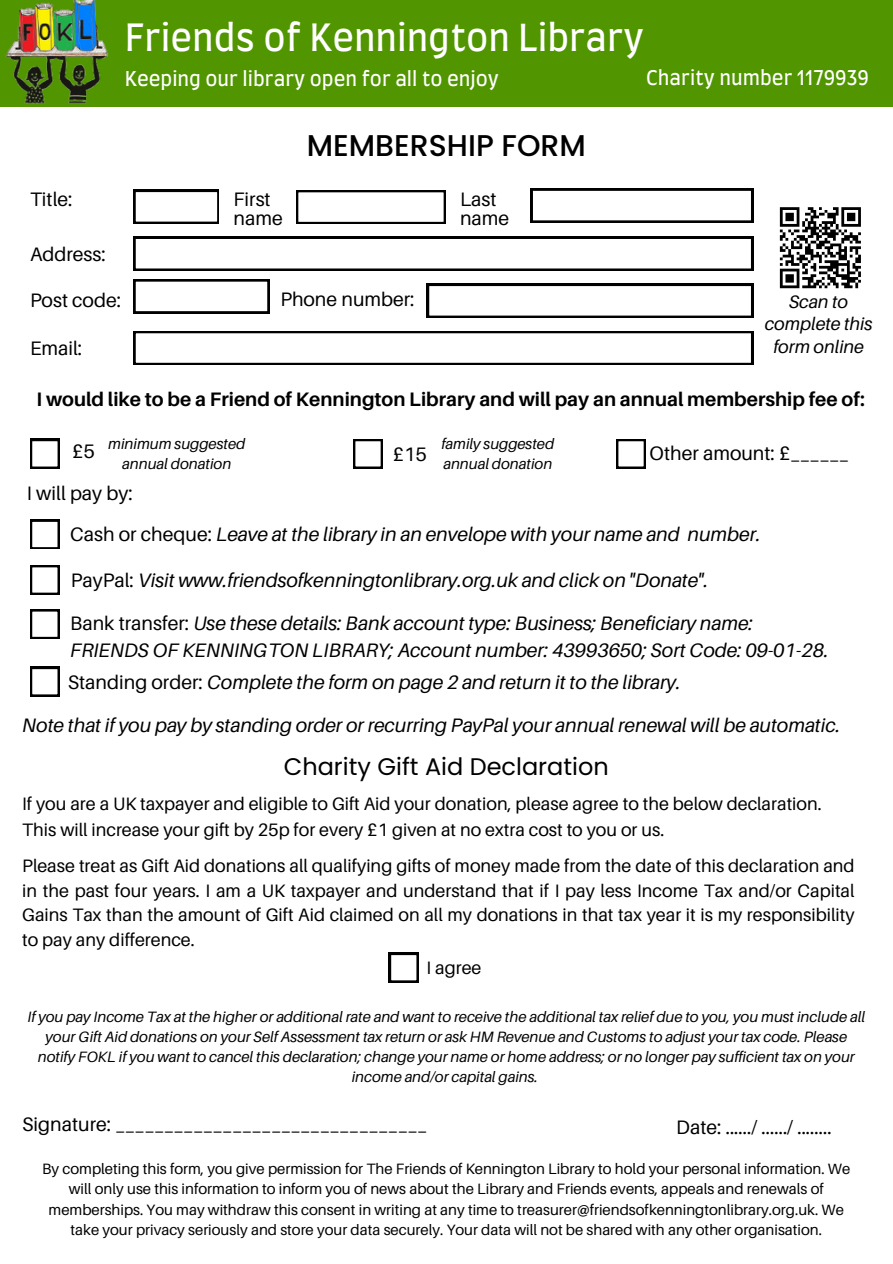
<style>
.page{position:relative;width:893px;height:1264px;background:#fff}
.page>*{position:absolute;margin:0;border:0;box-sizing:border-box;transform-origin:0 0}
.t1{font:36px "Farro";color:#fff}
.t2{font:500 30px "Poppins";color:#000}
.t3{font:24px "Poppins";color:#000}
.t4{font:italic 19.5px/27px "Aileron";color:#000}
.t5{font:19.5px/19px "Aileron";color:#000}
.t6{font:700 19.5px "Aileron";color:#000}
.t7{font:19.5px "Farro";color:#fff}
.t8{font:18px/24.8px "Aileron";color:#000;text-align:justify}
.t9{font:italic 18px/22.5px "Aileron";color:#000;text-align:center}
.t10{font:15px/20.2px "Aileron";color:#000;text-align:center}
.t11{font:italic 15px/20.2px "Aileron";color:#000;text-align:center}
.s1{font-style:normal}
</style>
<div class="page">
<div style="left:0;top:0;width:892px;height:106px;background:#519600"></div>
<svg style="left:30px;top:519px;width:29px;height:30px"></svg>
<svg style="left:353px;top:439px;width:29px;height:29px"></svg>
<svg style="left:133px;top:190px;width:86px;height:33px"></svg>
<svg style="left:133px;top:237px;width:620px;height:33px"></svg>
<svg style="left:427px;top:284px;width:326px;height:33px"></svg>
<svg style="left:133px;top:279px;width:136px;height:34px"></svg>
<img style="left:5px;top:0;width:104px;height:104px">
<svg style="left:133px;top:331px;width:620px;height:34px"></svg>
<svg style="left:30px;top:565px;width:29px;height:29px"></svg>
<svg style="left:30px;top:609px;width:29px;height:29px"></svg>
<svg style="left:30px;top:667px;width:29px;height:29px"></svg>
<svg style="left:779px;top:207px;width:82px;height:82px"></svg>
<svg style="left:389px;top:952px;width:29px;height:30px"></svg>
<svg style="left:296px;top:190px;width:149px;height:34px"></svg>
<svg style="left:530px;top:189px;width:223px;height:33px"></svg>
<svg style="left:616px;top:439px;width:29px;height:29px"></svg>
<svg style="left:30px;top:439px;width:30px;height:30px"></svg>
<p class="t1" style="left:125px;top:22px;width:520px">Friends of Kennington Library</p>
<p class="t7" style="left:125px;top:70px;width:376px">Keeping our library open for all to enjoy</p>
<p class="t7" style="left:646px;top:69px;width:224px">Charity number 1179939</p>
<p class="t5" style="left:30px;top:189px;width:44px">Title:</p>
<p class="t5" style="left:30px;top:244px;width:77px">Address:</p>
<p class="t5" style="left:30px;top:290px;width:92px">Post code:</p>
<p class="t5" style="left:30px;top:338px;width:54px">Email:</p>
<p class="t2" style="left:307px;top:124px;width:281px">MEMBERSHIP FORM</p>
<p class="t5" style="left:233px;top:189px;width:51px">First name</p>
<p class="t5" style="left:460px;top:189px;width:51px">Last name</p>
<p class="t5" style="left:280px;top:289px;width:136px">Phone number:</p>
<p class="t9" style="left:764px;top:290px;width:109px">Scan to complete this form online</p>
<p class="t6" style="left:37px;top:387px;width:829px">I would like to be a Friend of Kennington Library and will pay an annual membership fee of:</p>
<p class="t11" style="left:108px;top:433px;width:139px">minimum suggested annual donation</p>
<p class="t11" style="left:441px;top:433px;width:114px;text-align:left">family suggested annual donation</p>
<p class="t5" style="left:72px;top:441px;width:24px">£5</p>
<p class="t5" style="left:649px;top:443px;width:201px">Other amount: £______</p>
<p class="t5" style="left:393px;top:444px;width:35px">£15</p>
<p class="t5" style="left:27px;top:483px;width:107px">I will pay by:</p>
<p class="t4" style="left:70px;top:520px;width:691px"><span class="s1">Cash or cheque:</span> Leave at the library in an envelope with your name and number.</p>
<p class="t4" style="left:71px;top:566px;width:639px"><span class="s1">PayPal:</span> Visit www.friendsofkenningtonlibrary.org.uk and click on "Donate".</p>
<p class="t4" style="left:70px;top:609px;width:760px"><span class="s1">Bank transfer:</span> Use these details: Bank account type: Business; Beneficiary name:<br>FRIENDS OF KENNINGTON LIBRARY; Account number: 43993650; Sort Code: 09-01-28.</p>
<p class="t4" style="left:68px;top:667px;width:614px"><span class="s1">Standing order:</span> Complete the form on page 2 and return it to the library.</p>
<p class="t4" style="left:22px;top:711px;width:819px">Note that if you pay by standing order or recurring PayPal your annual renewal will be automatic.</p>
<p class="t3" style="left:284px;top:749px;width:326px">Charity Gift Aid Declaration</p>
<p class="t8" style="left:22px;top:790px;width:801px;line-height:25.8px">If you are a UK taxpayer and eligible to Gift Aid your donation, please agree to the below declaration.<br>This will increase your gift by 25p for every £1 given at no extra cost to you or us.</p>
<p class="t8" style="left:22px;top:853px;width:833px">Please treat as Gift Aid donations all qualifying gifts of money made from the date of this declaration and in the past four years. I am a UK taxpayer and understand that if I pay less Income Tax and/or Capital Gains Tax than the amount of Gift Aid claimed on all my donations in that tax year it is my responsibility to pay any difference.</p>
<p class="t8" style="left:426px;top:954px;width:56px">I agree</p>
<p class="t11" style="left:27px;top:1005px;width:839px">If you pay Income Tax at the higher or additional rate and want to receive the additional tax relief due to you, you must include all your Gift Aid donations on your Self Assessment tax return or ask HM Revenue and Customs to adjust your tax code. Please notify FOKL if you want to cancel this declaration; change your name or home address; or no longer pay sufficient tax on your income and/or capital gains.</p>
<p class="t5" style="left:22px;top:1113px;width:406px">Signature: ________________________________</p>
<p class="t5" style="left:676px;top:1117px;width:157px">Date: ....../ ....../ ........</p>
<p class="t10" style="left:42px;top:1158px;width:809px">By completing this form, you give permission for The Friends of Kennington Library to hold your personal information. We will only use this information to inform you of news about the Library and Friends events, appeals and renewals of memberships. You may withdraw this consent in writing at any time to treasurer@friendsofkenningtonlibrary.org.uk. We take your privacy seriously and store your data securely. Your data will not be shared with any other organisation.</p>
</div>
